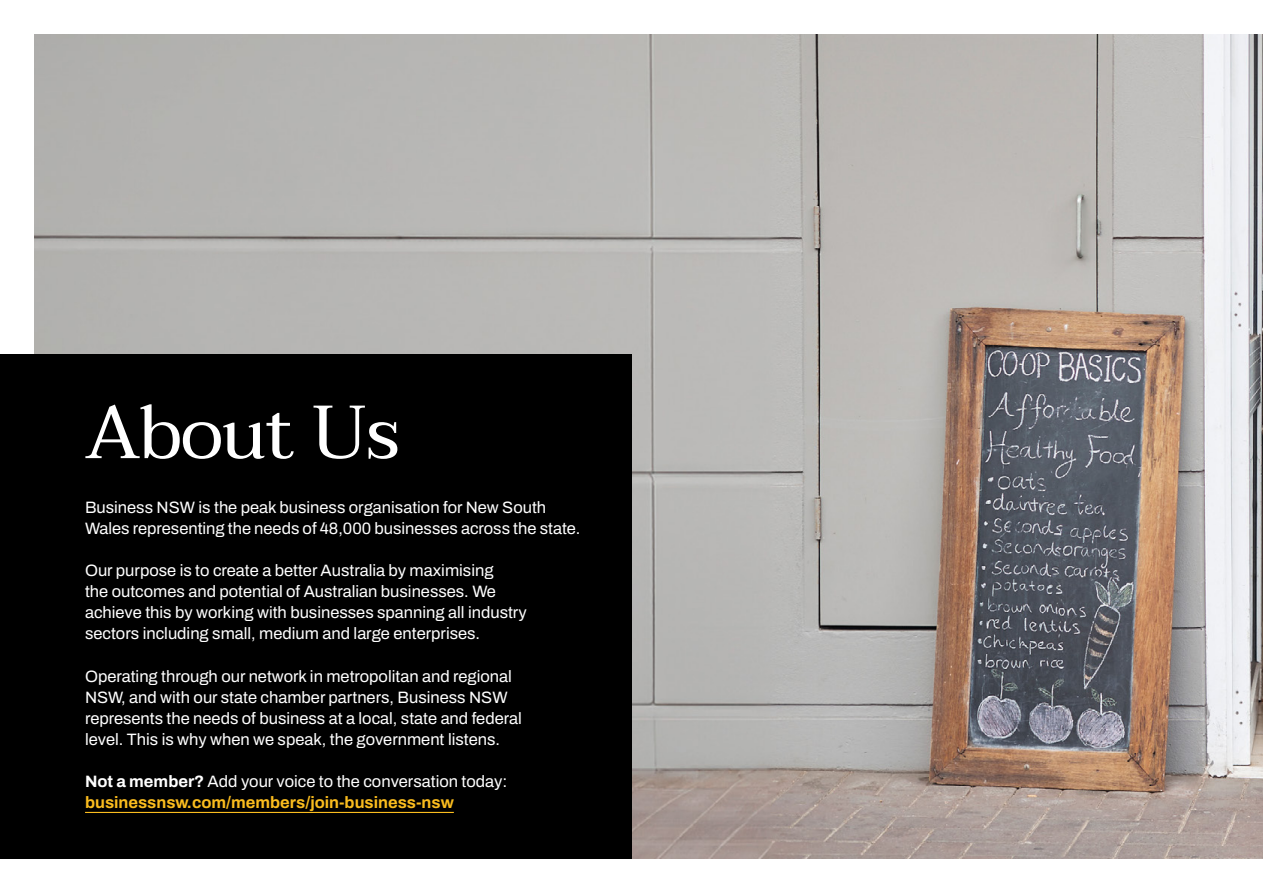
<style>
.page{position:relative;width:1263px;height:893px;background:#fff}
.page>*{position:absolute;margin:0;border:0;box-sizing:border-box;transform-origin:0 0}
.t1{font:75px "Taviraj";letter-spacing:-.02em;color:#fff}
.t2{font:16.5px/21px "Archivo";color:#fff}
.t3{font:700 16.5px/21px "Archivo";color:#fabc1e}
.s1{color:#fff}
.s2{font-weight:400;color:#fff}
</style>
<div class="page">
<img style="left:34px;top:34px;width:1229px;height:825px">
<div style="left:0;top:355px;width:631px;height:504px;background:#000"></div>
<hr style="left:85px;top:812px;width:369px;height:1px;background:#fabc1e">
<h1 class="t1" style="left:85px;top:373px;width:316px">About Us</h1>
<p class="t2" style="left:85px;top:497px;width:497px">Business NSW is the peak business organisation for New South<br>Wales representing the needs of 48,000 businesses across the state.</p>
<p class="t2" style="left:85px;top:560px;width:443px">Our purpose is to create a better Australia by maximising<br>the outcomes and potential of Australian businesses. We achieve this by working with businesses spanning all industry sectors including small, medium and large enterprises.</p>
<p class="t2" style="left:85px;top:665px;width:438px">Operating through our network in metropolitan and regional NSW, and with our state chamber partners, Business NSW represents the needs of business at a local, state and federal level. This is why when we speak, the government listens.</p>
<p class="t3" style="left:85px;top:771px;width:424px"><span class="s1">Not a member?</span> <span class="s2">Add your voice to the conversation today: </span>businessnsw.com/members/join-business-nsw</p>
</div>
